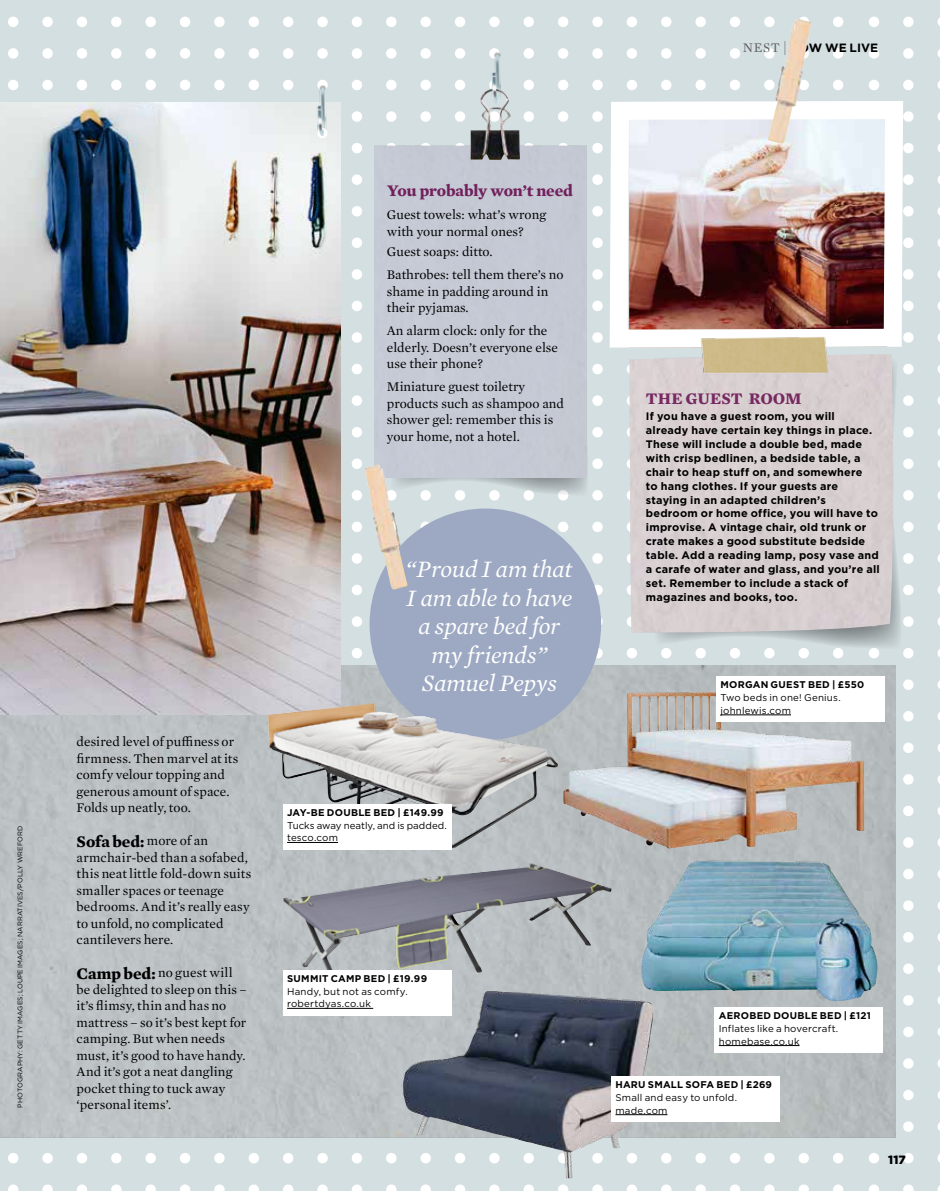
<style>
.page{position:relative;width:940px;height:1191px;background:#d4dfe2}
.page>*{position:absolute;margin:0;border:0;box-sizing:border-box;transform-origin:0 0}
.t1{font:italic 24px/28.5px "Mercury Text G1";letter-spacing:-.005em;color:#fff;text-align:center}
.t2{font:700 16.5px "Mercury Text G1";letter-spacing:-.01em;color:#71205c}
.t3{font:700 16.5px "Mercury Text G1";letter-spacing:-.005em;color:#000}
.t4{font:700 16.5px "Mercury Text G1";letter-spacing:-.005em;color:#772a62}
.t5{font:13.5px/16.5px "Mercury Text G1";color:#000}
.t6{font:700 12px "Gotham";letter-spacing:.01em;color:#000}
.t7{font:900 12px "Gotham";color:#000}
.t8{font:700 10.8px/14px "Gotham";letter-spacing:.02em;color:#000}
.t9{font:9.75px/12.8px "Gotham";letter-spacing:.015em;color:#000}
.t10{font:700 9.75px "Gotham";letter-spacing:.025em;color:#000}
.t11{font:6.75px "Gotham";letter-spacing:.01em;color:#000}
.s1{font-family:"Mercury Text G1";font-weight:400;font-size:13.5px;color:#626261}
.s2{font-weight:100;font-size:15px}
.s3{font-weight:400;font-size:13.5px}
.s4{font-weight:700;font-size:16.5px}
</style>
<div class="page">
<svg style="left:868px;top:22px;width:11px;height:1169px"></svg>
<svg style="left:937px;top:22px;width:3px;height:1169px;background:#dae4e6"></svg>
<svg style="left:903px;top:22px;width:10px;height:1169px"></svg>
<svg style="left:42px;top:22px;width:11px;height:1169px"></svg>
<svg style="left:8px;top:22px;width:10px;height:1169px"></svg>
<svg style="left:77px;top:22px;width:10px;height:1169px"></svg>
<svg style="left:111px;top:22px;width:11px;height:1169px"></svg>
<svg style="left:180px;top:22px;width:10px;height:1169px"></svg>
<svg style="left:145px;top:22px;width:11px;height:1169px"></svg>
<svg style="left:214px;top:22px;width:11px;height:1169px"></svg>
<svg style="left:248px;top:22px;width:11px;height:1169px"></svg>
<svg style="left:317px;top:22px;width:11px;height:1169px"></svg>
<svg style="left:283px;top:22px;width:10px;height:1169px"></svg>
<svg style="left:352px;top:22px;width:10px;height:1169px"></svg>
<svg style="left:386px;top:22px;width:10px;height:1169px"></svg>
<svg style="left:455px;top:22px;width:10px;height:1169px"></svg>
<svg style="left:420px;top:22px;width:11px;height:1169px"></svg>
<svg style="left:523px;top:22px;width:11px;height:1169px"></svg>
<svg style="left:592px;top:22px;width:11px;height:1169px"></svg>
<svg style="left:558px;top:22px;width:10px;height:1169px"></svg>
<svg style="left:626px;top:22px;width:11px;height:1169px"></svg>
<svg style="left:661px;top:22px;width:10px;height:1169px"></svg>
<svg style="left:730px;top:22px;width:10px;height:1169px"></svg>
<svg style="left:798px;top:651px;width:11px;height:540px"></svg>
<svg style="left:695px;top:22px;width:11px;height:1169px"></svg>
<svg style="left:764px;top:22px;width:10px;height:1169px"></svg>
<svg style="left:833px;top:22px;width:10px;height:1169px"></svg>
<img style="left:0;top:665px;width:895px;height:472px">
<img style="left:0;top:102px;width:341px;height:612px">
<img style="left:299px;top:56px;width:38px;height:92px">
<img style="left:473px;top:23px;width:39px;height:66px">
<svg style="left:407px;top:146px;width:182px;height:352px;background:#cbd4d7"></svg>
<div style="left:369px;top:508px;width:232px;height:232px;background:#9da9c2;border-radius:50%"></div>
<div style="left:374px;top:146px;width:213px;height:331px;background:#c4c9d5"></div>
<img style="left:470px;top:89px;width:50px;height:71px">
<img style="left:364px;top:464px;width:43px;height:126px">
<img style="left:489px;top:72px;width:10px;height:33px">
<div style="left:317px;top:128px;width:10px;height:10px;background:#fff;border-radius:50%"></div>
<img style="left:314px;top:105px;width:10px;height:33px">
<img style="left:638px;top:860px;width:241px;height:143px">
<img style="left:402px;top:990px;width:252px;height:189px">
<img style="left:562px;top:692px;width:303px;height:157px">
<img style="left:268px;top:703px;width:290px;height:145px">
<img style="left:283px;top:863px;width:328px;height:143px">
<svg style="left:650px;top:356px;width:253px;height:295px;background:#cbd5d8"></svg>
<img style="left:600px;top:92px;width:312px;height:264px">
<div style="left:629px;top:354px;width:265px;height:280px;background:#d8ced1"></div>
<img style="left:768px;top:19px;width:43px;height:125px">
<img style="left:684px;top:323px;width:158px;height:62px">
<div style="left:283px;top:969px;width:168px;height:46px;background:#fff"></div>
<hr style="left:287px;top:1008px;width:86px;height:1px;background:#000">
<div style="left:283px;top:804px;width:168px;height:46px;background:#fff"></div>
<hr style="left:287px;top:842px;width:51px;height:1px;background:#000">
<div style="left:714px;top:1007px;width:169px;height:46px;background:#fff"></div>
<hr style="left:719px;top:1045px;width:80px;height:1px;background:#000">
<div style="left:716px;top:676px;width:168px;height:46px;background:#fff"></div>
<hr style="left:720px;top:714px;width:71px;height:1px;background:#000">
<div style="left:611px;top:1076px;width:168px;height:46px;background:#fff"></div>
<hr style="left:615px;top:1114px;width:52px;height:1px;background:#000">
<p class="t11" style="left:16px;top:1107px;width:283px;rotate:-90deg">PHOTOGRAPHY: GETTY IMAGES; LOUPE IMAGES; NARRATIVES/POLLY WREFORD</p>
<p class="t6" style="left:743px;top:40px;width:137px"><span class="s1">NEST</span> <span class="s2">|</span> HOW WE LIVE</p>
<p class="t2" style="left:387px;top:178px;width:188px">You probably won’t need</p>
<p class="t5" style="left:387px;top:206px;width:161px">Guest towels: what’s wrong with your normal ones?</p>
<p class="t5" style="left:387px;top:240px;width:178px;line-height:23px">Guest soaps: ditto.<br>Bathrobes: tell them there’s no</p>
<p class="t5" style="left:387px;top:282px;width:163px">shame in padding around in their pyjamas.</p>
<p class="t5" style="left:387px;top:322px;width:173px">An alarm clock: only for the elderly. Doesn’t everyone else use their phone?</p>
<p class="t5" style="left:387px;top:377px;width:179px">Miniature guest toiletry products such as shampoo and shower gel: remember this is your home, not a hotel.</p>
<p class="t5" style="left:77px;top:732px;width:163px">desired level of puffiness or firmness. Then marvel at its comfy velour topping and generous amount of space.<br>Folds up neatly, too.</p>
<p class="t3" style="left:77px;top:828px;width:133px">Sofa bed: <span class="s3">more of an</span></p>
<p class="t5" style="left:77px;top:848px;width:176px">armchair-bed than a sofabed, this neat little fold-down suits smaller spaces or teenage bedrooms. And it’s really easy to unfold, no complicated cantilevers here.</p>
<p class="t5" style="left:77px;top:963px;width:172px"><span class="s4">Camp bed:</span> no guest will be delighted to sleep on this – it’s flimsy, thin and has no mattress – so it’s best kept for camping. But when needs must, it’s good to have handy.<br>And it’s got a neat dangling pocket thing to tuck away ‘personal items’.</p>
<h1 class="t1" style="left:406px;top:554px;width:168px">“Proud I am that<br>I am able to have a spare bed for my friends”<br>Samuel Pepys</h1>
<p class="t10" style="left:287px;top:806px;width:158px">JAY-BE DOUBLE BED | £149.99</p>
<p class="t9" style="left:287px;top:818px;width:161px">Tucks away neatly, and is padded. tesco.com</p>
<p class="t10" style="left:287px;top:972px;width:141px">SUMMIT CAMP BED | £19.99</p>
<p class="t9" style="left:287px;top:984px;width:122px">Handy, but not as comfy. robertdyas.co.uk</p>
<p class="t4" style="left:646px;top:385px;width:157px">THE GUEST ROOM</p>
<p class="t8" style="left:646px;top:409px;width:235px">If you have a guest room, you will already have certain key things in place.<br>These will include a double bed, made with crisp bedlinen, a bedside table, a chair to heap stuff on, and somewhere<br>to hang clothes. If your guests are staying in an adapted children’s bedroom or home office, you will have to improvise. A vintage chair, old trunk or crate makes a good substitute bedside table. Add a reading lamp, posy vase and a carafe of water and glass, and you’re all set. Remember to include a stack of magazines and books, too.</p>
<p class="t10" style="left:720px;top:678px;width:145px">MORGAN GUEST BED | £550</p>
<p class="t9" style="left:720px;top:691px;width:122px">Two beds in one! Genius. johnlewis.com</p>
<p class="t10" style="left:719px;top:1009px;width:153px">AEROBED DOUBLE BED | £121</p>
<p class="t9" style="left:719px;top:1021px;width:121px">Inflates like a hovercraft. homebase.co.uk</p>
<p class="t10" style="left:615px;top:1078px;width:158px">HARU SMALL SOFA BED | £269</p>
<p class="t9" style="left:615px;top:1091px;width:123px">Small and easy to unfold. made.com</p>
<p class="t7" style="left:888px;top:1151px;width:19px">117</p>
</div>
